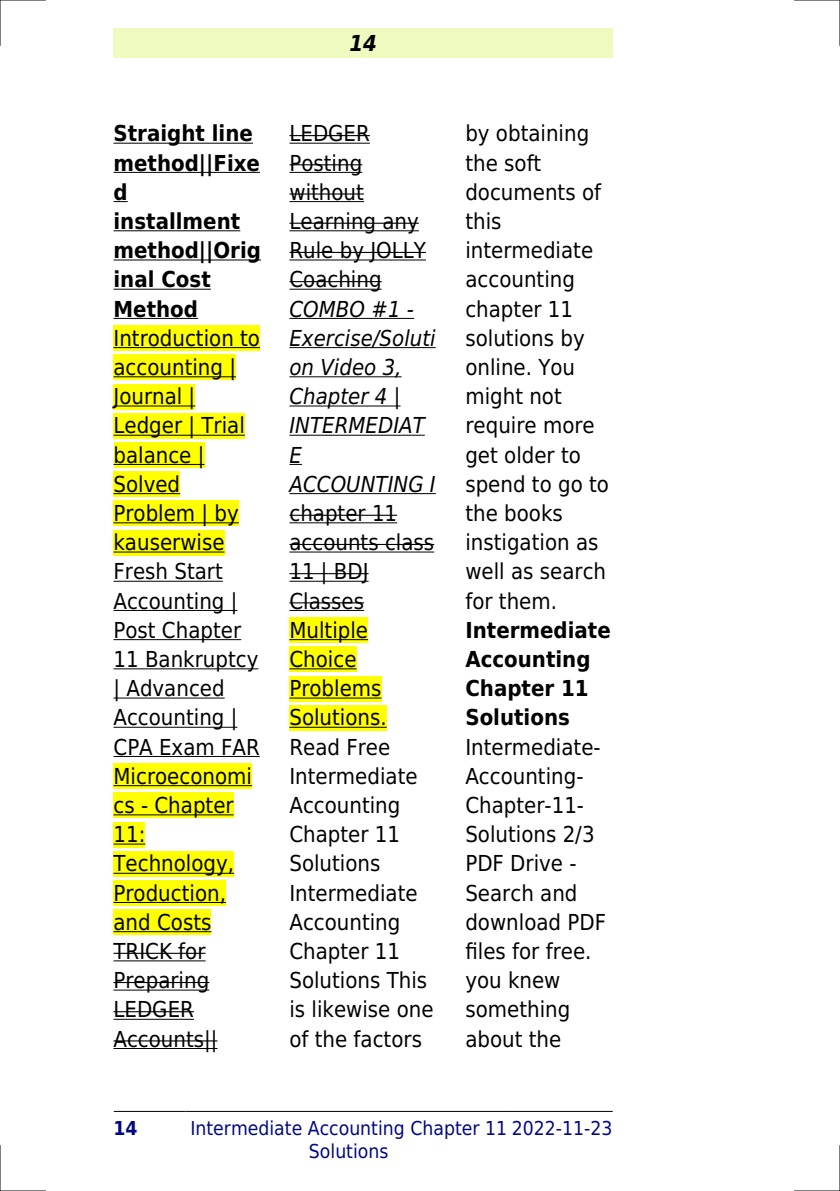
<style>
.page{position:relative;width:840px;height:1191px;background:#fff}
.page>*{position:absolute;margin:0;border:0;box-sizing:border-box;transform-origin:0 0}
.t1{font:22px/29.2px "DejaVu Sans Condensed";color:#000}
.t2{font:700 22px/29.2px "DejaVu Sans Condensed";color:#000}
.t3{font:italic 22px/29.2px "DejaVu Sans Condensed";color:#000}
.t4{font:italic 700 22px "DejaVu Sans Condensed";color:#000}
.t5{font:19.2px/23px "DejaVu Sans Condensed";color:#000880}
.t6{font:700 19.2px "DejaVu Sans Condensed";color:#000880}
</style>
<div class="page">
<div style="left:113px;top:28px;width:499px;height:30px;background:#effbbe"></div>
<hr style="left:114px;top:1111px;width:71px;height:1px;background:#000">
<hr style="left:186px;top:1111px;width:325px;height:1px;background:#000">
<hr style="left:512px;top:1111px;width:100px;height:1px;background:#000">
<hr style="left:113px;top:143px;width:140px;height:1px;background:#000">
<hr style="left:113px;top:172px;width:147px;height:1px;background:#000">
<svg style="left:113px;top:201px;width:15px;height:1px"></svg>
<hr style="left:113px;top:230px;width:127px;height:1px;background:#000">
<hr style="left:113px;top:259px;width:148px;height:1px;background:#000">
<hr style="left:113px;top:289px;width:98px;height:1px;background:#000">
<hr style="left:113px;top:318px;width:85px;height:1px;background:#000">
<div style="left:113px;top:325px;width:147px;height:26px;background:#ff0"></div>
<hr style="left:113px;top:347px;width:147px;height:1px;background:#000">
<div style="left:113px;top:354px;width:123px;height:26px;background:#ff0"></div>
<hr style="left:113px;top:376px;width:123px;height:1px;background:#000">
<div style="left:113px;top:384px;width:82px;height:25px;background:#ff0"></div>
<hr style="left:113px;top:405px;width:82px;height:1px;background:#000">
<div style="left:113px;top:413px;width:132px;height:25px;background:#ff0"></div>
<hr style="left:113px;top:435px;width:132px;height:1px;background:#000">
<div style="left:113px;top:442px;width:91px;height:26px;background:#ff0"></div>
<hr style="left:113px;top:464px;width:91px;height:1px;background:#000">
<div style="left:113px;top:471px;width:67px;height:26px;background:#ff0"></div>
<hr style="left:113px;top:493px;width:67px;height:1px;background:#000">
<div style="left:113px;top:500px;width:126px;height:26px;background:#ff0"></div>
<hr style="left:113px;top:522px;width:126px;height:1px;background:#000">
<div style="left:113px;top:530px;width:111px;height:25px;background:#ff0"></div>
<hr style="left:113px;top:551px;width:111px;height:1px;background:#000">
<hr style="left:113px;top:581px;width:110px;height:1px;background:#000">
<hr style="left:113px;top:610px;width:124px;height:1px;background:#000">
<hr style="left:113px;top:639px;width:128px;height:1px;background:#000">
<hr style="left:113px;top:668px;width:145px;height:1px;background:#000">
<hr style="left:113px;top:697px;width:111px;height:1px;background:#000">
<hr style="left:113px;top:727px;width:124px;height:1px;background:#000">
<hr style="left:113px;top:756px;width:147px;height:1px;background:#000">
<div style="left:113px;top:763px;width:139px;height:26px;background:#ff0"></div>
<hr style="left:113px;top:785px;width:139px;height:1px;background:#000">
<div style="left:113px;top:792px;width:120px;height:26px;background:#ff0"></div>
<hr style="left:113px;top:814px;width:120px;height:1px;background:#000">
<div style="left:113px;top:821px;width:32px;height:26px;background:#ff0"></div>
<hr style="left:113px;top:843px;width:32px;height:1px;background:#000">
<div style="left:113px;top:851px;width:121px;height:25px;background:#ff0"></div>
<hr style="left:113px;top:872px;width:121px;height:1px;background:#000">
<div style="left:113px;top:880px;width:113px;height:25px;background:#ff0"></div>
<hr style="left:113px;top:902px;width:113px;height:1px;background:#000">
<div style="left:113px;top:909px;width:98px;height:26px;background:#ff0"></div>
<hr style="left:113px;top:931px;width:98px;height:1px;background:#000">
<hr style="left:113px;top:960px;width:92px;height:1px;background:#000">
<hr style="left:113px;top:952px;width:92px;height:2px;background:#000">
<hr style="left:113px;top:989px;width:96px;height:1px;background:#000">
<hr style="left:113px;top:982px;width:96px;height:1px;background:#000">
<hr style="left:113px;top:1018px;width:81px;height:1px;background:#000">
<hr style="left:113px;top:1011px;width:81px;height:1px;background:#000">
<hr style="left:113px;top:1048px;width:104px;height:1px;background:#000">
<hr style="left:113px;top:1040px;width:104px;height:1px;background:#000">
<hr style="left:289px;top:143px;width:80px;height:1px;background:#000">
<hr style="left:289px;top:135px;width:80px;height:1px;background:#000">
<hr style="left:289px;top:172px;width:73px;height:1px;background:#000">
<hr style="left:289px;top:164px;width:73px;height:1px;background:#000">
<hr style="left:289px;top:201px;width:75px;height:1px;background:#000">
<hr style="left:289px;top:193px;width:75px;height:2px;background:#000">
<hr style="left:289px;top:230px;width:129px;height:1px;background:#000">
<hr style="left:289px;top:223px;width:129px;height:1px;background:#000">
<hr style="left:289px;top:259px;width:136px;height:1px;background:#000">
<hr style="left:289px;top:252px;width:136px;height:1px;background:#000">
<hr style="left:289px;top:289px;width:92px;height:1px;background:#000">
<hr style="left:289px;top:281px;width:92px;height:1px;background:#000">
<hr style="left:289px;top:318px;width:125px;height:1px;background:#000">
<hr style="left:289px;top:347px;width:146px;height:1px;background:#000">
<hr style="left:289px;top:376px;width:112px;height:1px;background:#000">
<hr style="left:289px;top:405px;width:111px;height:1px;background:#000">
<hr style="left:289px;top:435px;width:135px;height:1px;background:#000">
<svg style="left:289px;top:464px;width:13px;height:1px"></svg>
<hr style="left:289px;top:493px;width:146px;height:1px;background:#000">
<hr style="left:289px;top:522px;width:108px;height:1px;background:#000">
<hr style="left:289px;top:515px;width:108px;height:1px;background:#000">
<hr style="left:289px;top:551px;width:145px;height:1px;background:#000">
<hr style="left:289px;top:544px;width:145px;height:1px;background:#000">
<hr style="left:289px;top:581px;width:79px;height:1px;background:#000">
<hr style="left:289px;top:573px;width:79px;height:1px;background:#000">
<hr style="left:289px;top:610px;width:75px;height:1px;background:#000">
<hr style="left:289px;top:602px;width:75px;height:1px;background:#000">
<div style="left:289px;top:617px;width:79px;height:26px;background:#ff0"></div>
<hr style="left:289px;top:639px;width:79px;height:1px;background:#000">
<div style="left:289px;top:646px;width:67px;height:26px;background:#ff0"></div>
<hr style="left:289px;top:668px;width:67px;height:1px;background:#000">
<div style="left:289px;top:676px;width:92px;height:25px;background:#ff0"></div>
<hr style="left:289px;top:697px;width:92px;height:1px;background:#000">
<div style="left:289px;top:705px;width:97px;height:25px;background:#ff0"></div>
<hr style="left:289px;top:727px;width:97px;height:1px;background:#000">
<hr style="left:0;top:0;width:45px;height:1px;background:#000">
<hr style="left:794px;top:0;width:45px;height:1px;background:#000">
<hr style="left:0;top:1190px;width:45px;height:1px;background:#000">
<hr style="left:794px;top:1190px;width:45px;height:1px;background:#000">
<hr style="left:0;top:0;width:1px;height:45px;background:#000">
<hr style="left:0;top:1145px;width:1px;height:46px;background:#000">
<hr style="left:839px;top:0;width:1px;height:45px;background:#000">
<hr style="left:839px;top:1145px;width:1px;height:46px;background:#000">
<p class="t4" style="left:349px;top:30px;width:29px">14</p>
<p class="t2" style="left:113px;top:119px;width:149px">Straight line method||Fixe d<br>installment method||Orig inal Cost<br>Method</p>
<p class="t1" style="left:113px;top:323px;width:148px">Introduction to accounting |<br>Journal |<br>Ledger | Trial balance |<br>Solved<br>Problem | by kauserwise<br>Fresh Start<br>Accounting |<br>Post Chapter<br>11 Bankruptcy | Advanced<br>Accounting |<br>CPA Exam FAR<br>Microeconomi cs - Chapter<br>11:<br>Technology,<br>Production, and Costs<br>TRICK for<br>Preparing<br>LEDGER<br>Accounts||</p>
<p class="t1" style="left:289px;top:119px;width:138px">LEDGER<br>Posting without<br>Learning any<br>Rule by JOLLY<br>Coaching</p>
<p class="t3" style="left:289px;top:294px;width:148px">COMBO #1 -<br>Exercise/Soluti on Video 3,<br>Chapter 4 |<br>INTERMEDIAT<br>E<br>ACCOUNTING I</p>
<p class="t1" style="left:289px;top:499px;width:146px">chapter 11 accounts class<br>11 | BDJ<br>Classes<br>Multiple<br>Choice<br>Problems<br>Solutions.<br>Read Free<br>Intermediate<br>Accounting<br>Chapter 11<br>Solutions<br>Intermediate<br>Accounting<br>Chapter 11<br>Solutions This is likewise one of the factors</p>
<p class="t1" style="left:465px;top:119px;width:145px">by obtaining the soft documents of this intermediate accounting chapter 11 solutions by online. You might not require more get older to spend to go to the books instigation as well as search for them.</p>
<p class="t2" style="left:465px;top:615px;width:147px">Intermediate<br>Accounting<br>Chapter 11<br>Solutions</p>
<p class="t1" style="left:465px;top:732px;width:142px">Intermediate-<br>Accounting-<br>Chapter-11-<br>Solutions 2/3<br>PDF Drive -<br>Search and download PDF files for free. you knew something about the</p>
<p class="t6" style="left:113px;top:1116px;width:26px">14</p>
<p class="t5" style="left:309px;top:1116px;width:305px;text-indent:-118px">Intermediate Accounting Chapter 11 2022-11-23<br>Solutions</p>
</div>
